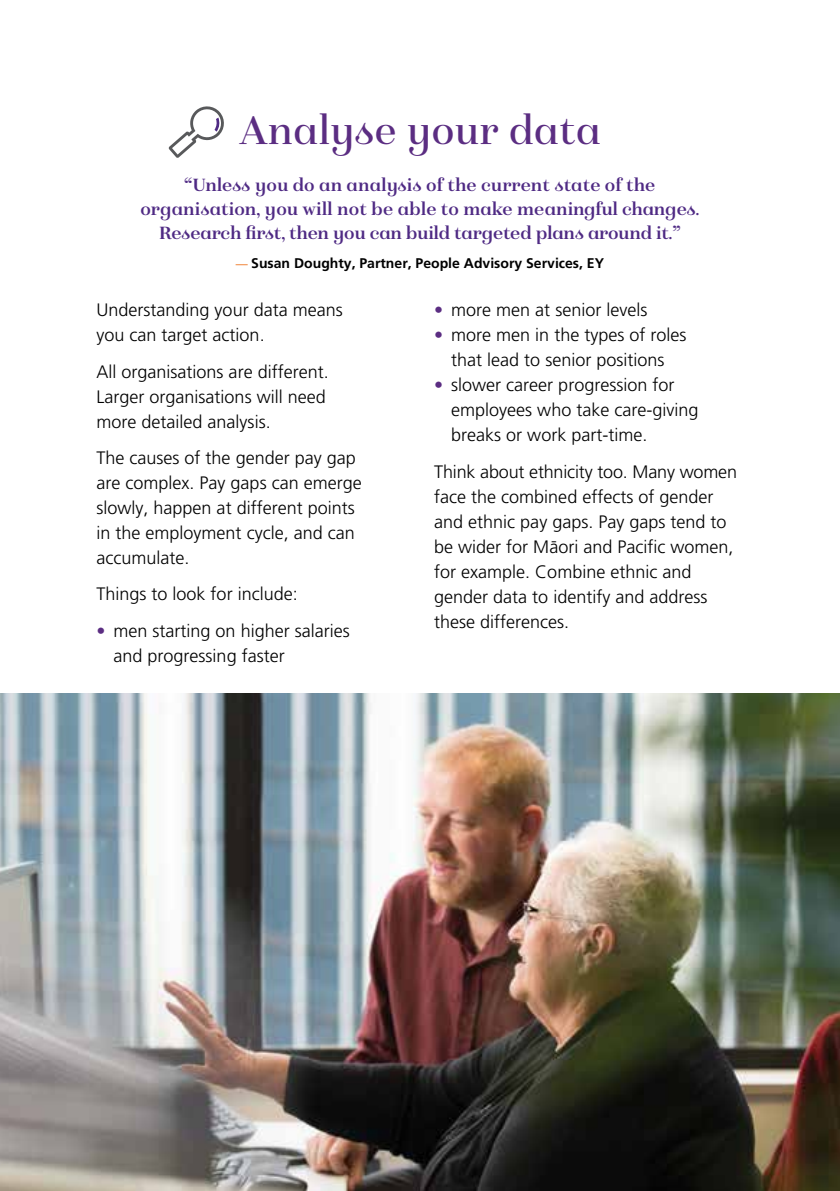
<style>
.page{position:relative;width:840px;height:1191px;background:#fff}
.page>*{position:absolute;margin:0;border:0;box-sizing:border-box;transform-origin:0 0}
.t1{font:42px "Isabel";color:#5b2d82}
.t2{font:700 18.6px/24px "Isabel";letter-spacing:-.005em;color:#4f2a84;text-align:center}
.t3{font:300 18px/25px "Frutiger M";color:#000}
.t4{font:700 14px "Frutiger M";color:#000}
.s1{font-weight:400;font-size:12px;color:#ee7623}
.s2{color:#5b2d82}
</style>
<div class="page">
<svg style="left:168px;top:106px;width:56px;height:52px"></svg>
<img style="left:0;top:693px;width:839px;height:498px">
<h1 class="t1" style="left:239px;top:104px;width:363px">Analyse your data</h1>
<p class="t2" style="left:140px;top:173px;width:560px">“Unless you do an analysis of the current state of the organisation, you will not be able to make meaningful changes.<br>Research first, then you can build targeted plans around it.”</p>
<p class="t4" style="left:236px;top:255px;width:369px"><span class="s1">—</span> Susan Doughty, Partner, People Advisory Services, EY</p>
<p class="t3" style="left:96px;top:298px;width:248px">Understanding your data means you can target action.</p>
<p class="t3" style="left:96px;top:359px;width:234px">All organisations are different.<br>Larger organisations will need more detailed analysis.</p>
<p class="t3" style="left:96px;top:445px;width:267px">The causes of the gender pay gap are complex. Pay gaps can emerge slowly, happen at different points in the employment cycle, and can accumulate.</p>
<p class="t3" style="left:96px;top:582px;width:203px">Things to look for include:</p>
<p class="t3" style="left:113px;top:618px;width:238px;text-indent:-17px"><span class="s2">•</span> men starting on higher salaries and progressing faster</p>
<p class="t3" style="left:434px;top:298px;width:215px"><span class="s2">•</span> more men at senior levels</p>
<p class="t3" style="left:434px;top:323px;width:254px;text-align:center"><span class="s2">•</span> more men in the types of roles that lead to senior positions</p>
<p class="t3" style="left:451px;top:373px;width:249px;text-indent:-17px"><span class="s2">•</span> slower career progression for employees who take care-giving breaks or work part-time.</p>
<p class="t3" style="left:434px;top:459px;width:304px">Think about ethnicity too. Many women face the combined effects of gender and ethnic pay gaps. Pay gaps tend to be wider for Māori and Pacific women, for example. Combine ethnic and gender data to identify and address these differences.</p>
</div>
